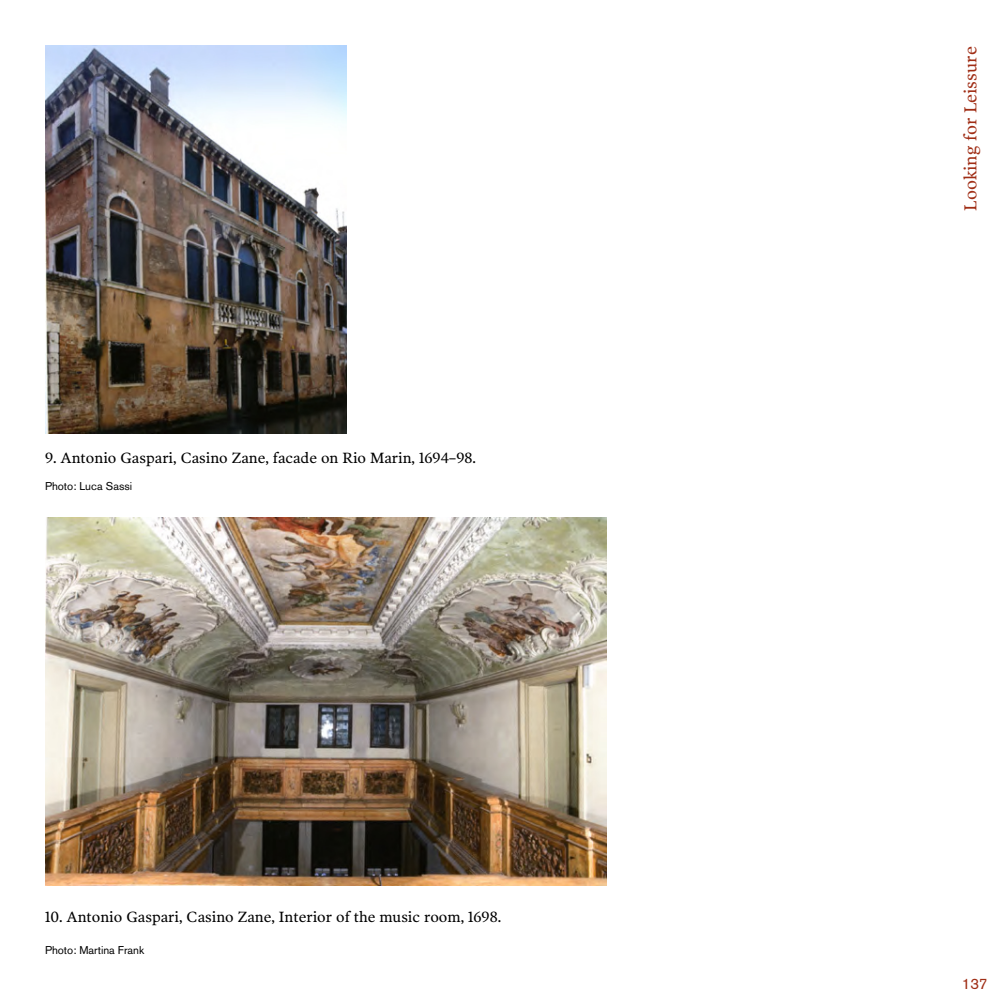
<style>
.page{position:relative;width:1000px;height:1000px;background:#fff}
.page>*{position:absolute;margin:0;border:0;box-sizing:border-box;transform-origin:0 0}
.t1{font:17.5px "Poynter CE Text Two L";color:#a02e16}
.t2{font:15px "Poynter CE Text Two L";color:#000}
.t3{font:15px "Akzidenz Grotesk Pro";color:#a02e16}
.t4{font:11.25px "Akzidenz Grotesk Pro";color:#000}
</style>
<div class="page">
<img style="left:45px;top:45px;width:301px;height:388px">
<img style="left:45px;top:518px;width:562px;height:368px">
<p class="t2" style="left:45px;top:448px;width:433px">9. Antonio Gaspari, Casino Zane, facade on Rio Marin, 1694–98.</p>
<p class="t4" style="left:45px;top:479px;width:89px">Photo: Luca Sassi</p>
<p class="t2" style="left:45px;top:908px;width:458px">10. Antonio Gaspari, Casino Zane, Interior of the music room, 1698.</p>
<p class="t4" style="left:45px;top:943px;width:101px">Photo: Martina Frank</p>
<p class="t1" style="left:959px;top:211px;width:166px;rotate:-90deg">Looking for Leissure</p>
<p class="t3" style="left:962px;top:974px;width:27px">137</p>
</div>
